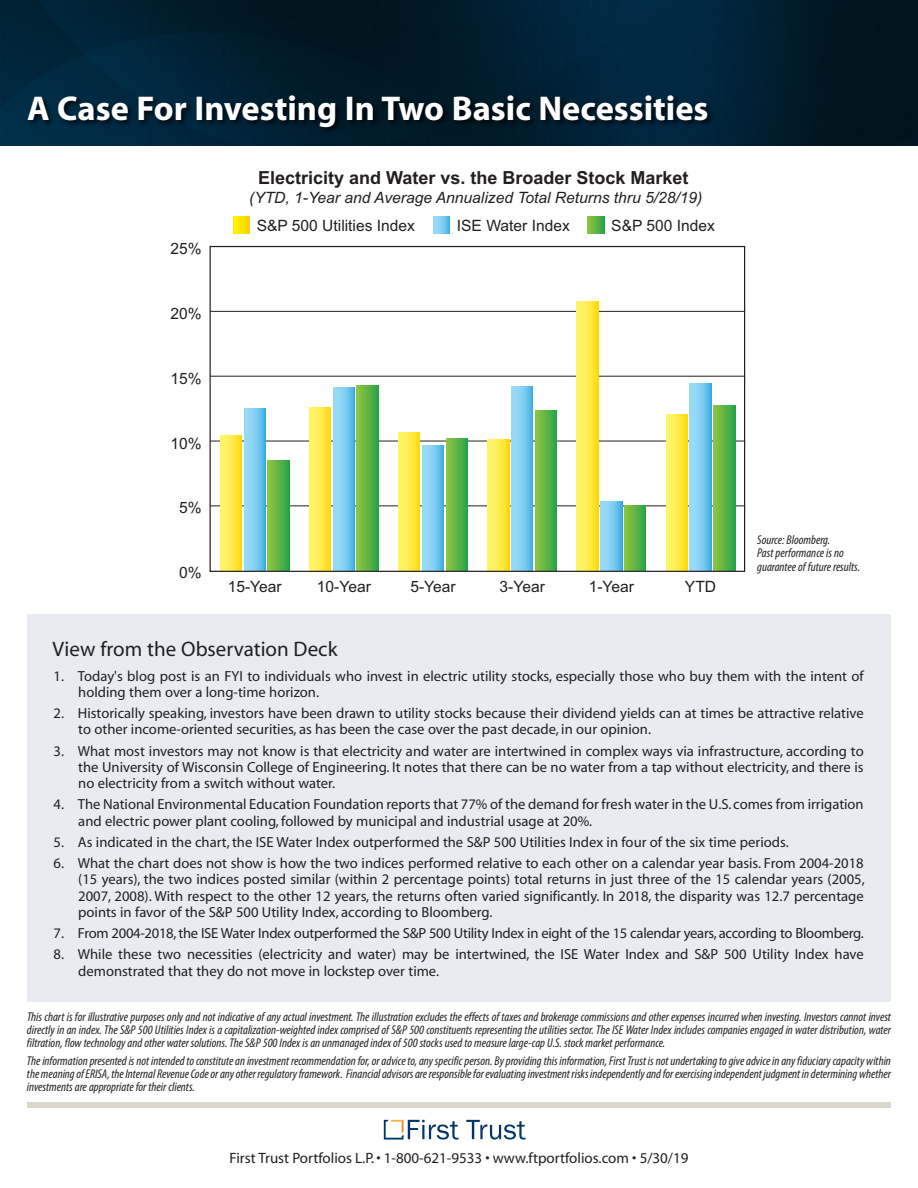
<style>
.page{position:relative;width:918px;height:1188px;background:#fff}
.page>*{position:absolute;margin:0;border:0;box-sizing:border-box;transform-origin:0 0}
.t1{font:700 34.5px "Myriad";color:#fff}
.t2{font:21px "Myriad";color:#231f20}
.t3{font:700 18px "Arial";color:#231f20}
.t4{font:15.6px "Arial";color:#231f20}
.t5{font:italic 15.6px "Arial";color:#231f20}
.t6{font:15px "Myriad";color:#231f20}
.t7{font:14.7px/16px "Myriad";color:#231f20}
.t8{font:14.7px "Myriad";letter-spacing:-.02em;color:#231f20}
.t9{font:italic condensed 12.75px/13px "Myriad Pro";color:#231f20;text-align:justify}
</style>
<div class="page">
<hr style="left:210px;top:506px;width:535px;height:1px;background:#231f20">
<hr style="left:210px;top:441px;width:535px;height:1px;background:#231f20">
<hr style="left:210px;top:376px;width:535px;height:1px;background:#231f20">
<hr style="left:210px;top:311px;width:535px;height:1px;background:#231f20">
<svg style="left:268px;top:460px;width:21px;height:110px;background:#5db444"></svg>
<svg style="left:357px;top:385px;width:21px;height:185px;background:#5eb544"></svg>
<div style="left:446px;top:438px;width:22px;height:133px;background:linear-gradient(to right,#93c540,#2ca64a)"></div>
<div style="left:535px;top:411px;width:22px;height:160px;background:linear-gradient(to right,#94c53f,#2da64a)"></div>
<div style="left:624px;top:505px;width:22px;height:66px;background:linear-gradient(to right,#94c63f,#2fa54a)"></div>
<svg style="left:714px;top:406px;width:21px;height:164px;background:#5cb444"></svg>
<svg style="left:244px;top:409px;width:21px;height:161px;background:#7cccf1"></svg>
<svg style="left:333px;top:388px;width:22px;height:182px;background:#79cbf0"></svg>
<svg style="left:422px;top:445px;width:22px;height:125px;background:#7acbf1"></svg>
<svg style="left:512px;top:386px;width:21px;height:184px;background:#79cbf0"></svg>
<svg style="left:601px;top:502px;width:21px;height:68px"></svg>
<svg style="left:690px;top:384px;width:21px;height:186px;background:#7bcbf1"></svg>
<div style="left:220px;top:436px;width:22px;height:135px;background:linear-gradient(to right,#fff97d,#ffde1a)"></div>
<div style="left:309px;top:407px;width:22px;height:164px;background:linear-gradient(to right,#fff97d,#ffde1b)"></div>
<svg style="left:399px;top:433px;width:21px;height:137px;background:#ffea47"></svg>
<svg style="left:488px;top:439px;width:21px;height:131px;background:#ffea47"></svg>
<svg style="left:577px;top:302px;width:21px;height:268px;background:#ffea48"></svg>
<svg style="left:666px;top:414px;width:21px;height:156px;background:#ffea49"></svg>
<svg style="left:233px;top:217px;width:17px;height:17px"></svg>
<svg style="left:433px;top:217px;width:17px;height:17px"></svg>
<svg style="left:588px;top:217px;width:16px;height:17px"></svg>
<div style="left:27px;top:614px;width:864px;height:387px;background:#e8ecf1"></div>
<img style="left:0;top:0;width:918px;height:146px">
<svg style="left:466px;top:1120px;width:60px;height:20px"></svg>
<svg style="left:384px;top:1120px;width:75px;height:20px"></svg>
<div style="left:27px;top:1102px;width:864px;height:6px;background:#dad8ca"></div>
<img style="left:21px;top:40px;width:882px;height:99px">
<h1 class="t1" style="left:27px;top:95px;width:683px">A Case For Investing In Two Basic Necessities</h1>
<p class="t3" style="left:258px;top:165px;width:432px">Electricity and Water vs. the Broader Stock Market</p>
<p class="t5" style="left:249px;top:187px;width:455px">(YTD, 1-Year and Average Annualized Total Returns thru 5/28/19)</p>
<p class="t4" style="left:171px;top:238px;width:33px">25%</p>
<p class="t4" style="left:171px;top:303px;width:33px">20%</p>
<p class="t4" style="left:171px;top:367px;width:33px">15%</p>
<p class="t4" style="left:171px;top:432px;width:33px">10%</p>
<p class="t4" style="left:179px;top:497px;width:24px">5%</p>
<p class="t4" style="left:179px;top:562px;width:24px">0%</p>
<p class="t4" style="left:257px;top:215px;width:160px">S&amp;P 500 Utilities Index</p>
<p class="t4" style="left:457px;top:215px;width:115px">ISE Water Index</p>
<p class="t4" style="left:611px;top:215px;width:105px">S&amp;P 500 Index</p>
<p class="t4" style="left:228px;top:576px;width:56px">15-Year</p>
<p class="t4" style="left:317px;top:576px;width:56px">10-Year</p>
<p class="t4" style="left:410px;top:576px;width:47px">5-Year</p>
<p class="t4" style="left:500px;top:576px;width:47px">3-Year</p>
<p class="t4" style="left:589px;top:576px;width:47px">1-Year</p>
<p class="t4" style="left:685px;top:576px;width:33px">YTD</p>
<p class="t9" style="left:757px;top:535px;width:104px;text-align:left">Source: Bloomberg.<br>Past performance is no guarantee of future results.</p>
<h2 class="t2" style="left:53px;top:641px;width:286px">View from the Observation Deck</h2>
<p class="t7" style="left:78px;top:669px;width:787px;text-indent:-25px">1. Today's blog post is an FYI to individuals who invest in electric utility stocks, especially those who buy them with the intent of holding them over a long-time horizon.</p>
<p class="t7" style="left:78px;top:707px;width:787px;text-indent:-25px">2. Historically speaking, investors have been drawn to utility stocks because their dividend yields can at times be attractive relative to other income-oriented securities, as has been the case over the past decade, in our opinion.</p>
<p class="t7" style="left:78px;top:744px;width:787px;text-align:justify;text-indent:-25px">3. What most investors may not know is that electricity and water are intertwined in complex ways via infrastructure, according to the University of Wisconsin College of Engineering. It notes that there can be no water from a tap without electricity, and there is no electricity from a switch without water.</p>
<p class="t7" style="left:78px;top:798px;width:787px;text-indent:-25px">4. The National Environmental Education Foundation reports that 77% of the demand for fresh water in the U.S.comes from irrigation and electric power plant cooling, followed by municipal and industrial usage at 20%.</p>
<p class="t7" style="left:54px;top:835px;width:737px">5. As indicated in the chart, the ISE Water Index outperformed the S&amp;P 500 Utilities Index in four of the six time periods.</p>
<p class="t7" style="left:78px;top:857px;width:788px;text-align:justify;text-indent:-25px">6. What the chart does not show is how the two indices performed relative to each other on a calendar year basis. From 2004-2018 (15 years), the two indices posted similar (within 2 percentage points) total returns in just three of the 15 calendar years (2005, 2007, 2008). With respect to the other 12 years, the returns often varied significantly. In 2018, the disparity was 12.7 percentage points in favor of the S&amp;P 500 Utility Index, according to Bloomberg.</p>
<p class="t8" style="left:54px;top:928px;width:812px">7. From 2004-2018,the ISE Water Index outperformed the S&amp;P 500 Utility Index in eight of the 15 calendar years, according to Bloomberg.</p>
<p class="t7" style="left:78px;top:948px;width:787px;text-indent:-25px">8. While these two necessities (electricity and water) may be intertwined, the ISE Water Index and S&amp;P 500 Utility Index have demonstrated that they do not move in lockstep over time.</p>
<p class="t9" style="left:27px;top:1011px;width:866px">This chart is for illustrative purposes only and not indicative of any actual investment. The illustration excludes the effects of taxes and brokerage commissions and other expenses incurred when investing. Investors cannot invest directly in an index. The S&amp;P 500 Utilities Index is a capitalization-weighted index comprised of S&amp;P 500 constituents representing the utilities sector. The ISE Water Index includes companies engaged in water distribution, water filtration, flow technology and other water solutions. The S&amp;P 500 Index is an unmanaged index of 500 stocks used to measure large-cap U.S. stock market performance.</p>
<p class="t9" style="left:27px;top:1055px;width:866px">Theinformationpresentedisnot intendedtoconstituteaninvestment recommendationfor,oradviceto,anyspecificperson. Byprovidingthis information,FirstTrust isnotundertakingtogiveadviceinanyfiduciarycapacity within themeaningofERISA, theInternalRevenueCodeoranyother regulatoryframework. Financialadvisorsareresponsibleforevaluatinginvestment risksindependentlyandforexercisingindependent judgment indeterminingwhether investments are appropriate for their clients.</p>
<p class="t6" style="left:230px;top:1152px;width:460px">First Trust Portfolios L.P.• 1-800-621-9533 • www.ftportfolios.com • 5/30/19</p>
</div>
